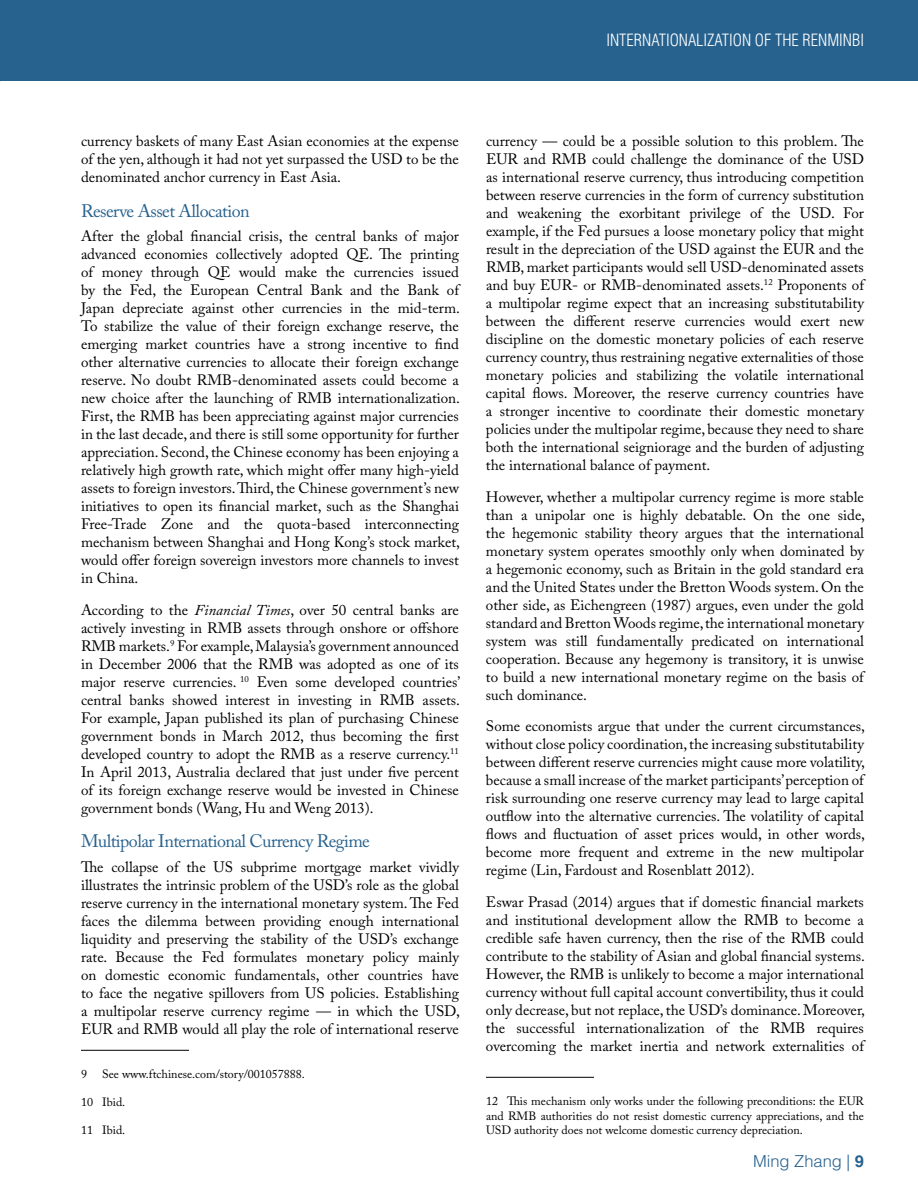
<style>
.page{position:relative;width:918px;height:1188px;background:#fff}
.page>*{position:absolute;margin:0;border:0;box-sizing:border-box;transform-origin:0 0}
.t1{font:18px "Adobe Caslon Pro";letter-spacing:-.03em;color:#27628e}
.t2{font:300 condensed 16.5px "Helvetica LT Std";color:#fff}
.t3{font:300 16.5px "Helvetica LT Std";color:#27628e}
.t4{font:15px/18px "Adobe Caslon Pro";color:#000;text-align:justify}
.t5{font:12px/14.4px "Adobe Caslon Pro";color:#000;text-align:justify}
.s1{font-style:italic}
.s2{font-weight:700}
</style>
<div class="page">
<div style="left:0;top:0;width:918px;height:81px;background:#27628e"></div>
<hr style="left:81px;top:1050px;width:108px;height:1px;background:#000">
<hr style="left:486px;top:1077px;width:108px;height:1px;background:#000">
<p class="t2" style="left:606px;top:30px;width:13px">INTERNATIONA</p>
<p class="t2" style="left:696px;top:30px;width:27px">LIZATION</p>
<p class="t2" style="left:755px;top:30px;width:65px">OF THE RENMIN</p>
<p class="t2" style="left:852px;top:30px;width:11px">BI</p>
<p class="t4" style="left:81px;top:132px;width:380px">currency baskets of many East Asian economies at the expense of the yen, although it had not yet surpassed the USD to be the denominated anchor currency in East Asia.</p>
<p class="t1" style="left:81px;top:200px;width:170px">Reserve Asset Allocation</p>
<p class="t4" style="left:81px;top:227px;width:381px">After the global financial crisis, the central banks of major advanced economies collectively adopted QE. The printing of money through QE would make the currencies issued by the Fed, the European Central Bank and the Bank of Japan depreciate against other currencies in the mid-term.<br>To stabilize the value of their foreign exchange reserve, the emerging market countries have a strong incentive to find other alternative currencies to allocate their foreign exchange reserve. No doubt RMB-denominated assets could become a new choice after the launching of RMB internationalization.<br>First, the RMB has been appreciating against major currencies in the last decade, and there is still some opportunity for further appreciation. Second, the Chinese economy has been enjoying a relatively high growth rate, which might offer many high-yield assets to foreign investors. Third, the Chinese government’s new initiatives to open its financial market, such as the Shanghai Free-Trade Zone and the quota-based interconnecting mechanism between Shanghai and Hong Kong’s stock market, would offer foreign sovereign investors more channels to invest in China.</p>
<p class="t4" style="left:81px;top:601px;width:381px">According to the <span class="s1">Financial Times</span>, over 50 central banks are actively investing in RMB assets through onshore or offshore RMB markets.<sup>9</sup> For example, Malaysia’s government announced in December 2006 that the RMB was adopted as one of its major reserve currencies. <sup>10</sup> Even some developed countries’ central banks showed interest in investing in RMB assets.<br>For example, Japan published its plan of purchasing Chinese government bonds in March 2012, thus becoming the first developed country to adopt the RMB as a reserve currency.<sup>11<br></sup>In April 2013, Australia declared that just under five percent of its foreign exchange reserve would be invested in Chinese government bonds (Wang, Hu and Weng 2013).</p>
<p class="t1" style="left:81px;top:831px;width:290px">Multipolar International Currency Regime</p>
<p class="t4" style="left:81px;top:858px;width:381px">The collapse of the US subprime mortgage market vividly illustrates the intrinsic problem of the USD’s role as the global reserve currency in the international monetary system. The Fed faces the dilemma between providing enough international liquidity and preserving the stability of the USD’s exchange rate. Because the Fed formulates monetary policy mainly on domestic economic fundamentals, other countries have to face the negative spillovers from US policies. Establishing a multipolar reserve currency regime — in which the USD, EUR and RMB would all play the role of international reserve</p>
<p class="t5" style="left:81px;top:1067px;width:7px">9</p>
<p class="t5" style="left:102px;top:1067px;width:204px">See www.ftchinese.com/story/001057888.</p>
<p class="t5" style="left:81px;top:1095px;width:46px">10 Ibid.</p>
<p class="t5" style="left:81px;top:1123px;width:46px">11 Ibid.</p>
<p class="t4" style="left:486px;top:132px;width:380px">currency — could be a possible solution to this problem. The EUR and RMB could challenge the dominance of the USD as international reserve currency, thus introducing competition between reserve currencies in the form of currency substitution and weakening the exorbitant privilege of the USD. For example, if the Fed pursues a loose monetary policy that might result in the depreciation of the USD against the EUR and the RMB, market participants would sell USD-denominated assets and buy EUR- or RMB-denominated assets.<sup>12</sup> Proponents of a multipolar regime expect that an increasing substitutability between the different reserve currencies would exert new discipline on the domestic monetary policies of each reserve currency country, thus restraining negative externalities of those monetary policies and stabilizing the volatile international capital flows. Moreover, the reserve currency countries have a stronger incentive to coordinate their domestic monetary policies under the multipolar regime, because they need to share both the international seigniorage and the burden of adjusting the international balance of payment.</p>
<p class="t4" style="left:486px;top:487px;width:381px">However, whether a multipolar currency regime is more stable than a unipolar one is highly debatable. On the one side, the hegemonic stability theory argues that the international monetary system operates smoothly only when dominated by a hegemonic economy, such as Britain in the gold standard era and the United States under the Bretton Woods system. On the other side, as Eichengreen (1987) argues, even under the gold standard and Bretton Woods regime, the international monetary system was still fundamentally predicated on international cooperation. Because any hegemony is transitory, it is unwise to build a new international monetary regime on the basis of such dominance.</p>
<p class="t4" style="left:486px;top:717px;width:381px">Some economists argue that under the current circumstances, without close policy coordination, the increasing substitutability between different reserve currencies might cause more volatility, because a small increase of the market participants’ perception of risk surrounding one reserve currency may lead to large capital outflow into the alternative currencies. The volatility of capital flows and fluctuation of asset prices would, in other words, become more frequent and extreme in the new multipolar regime (Lin, Fardoust and Rosenblatt 2012).</p>
<p class="t4" style="left:486px;top:892px;width:381px">Eswar Prasad (2014) argues that if domestic financial markets and institutional development allow the RMB to become a credible safe haven currency, then the rise of the RMB could contribute to the stability of Asian and global financial systems.<br>However, the RMB is unlikely to become a major international currency without full capital account convertibility, thus it could only decrease, but not replace, the USD’s dominance. Moreover, the successful internationalization of the RMB requires overcoming the market inertia and network externalities of</p>
<p class="t5" style="left:486px;top:1094px;width:380px">12 This mechanism only works under the following preconditions: the EUR and RMB authorities do not resist domestic currency appreciations, and the USD authority does not welcome domestic currency depreciation.</p>
<p class="t3" style="left:753px;top:1151px;width:112px">Ming Zhang | <span class="s2">9</span></p>
</div>
